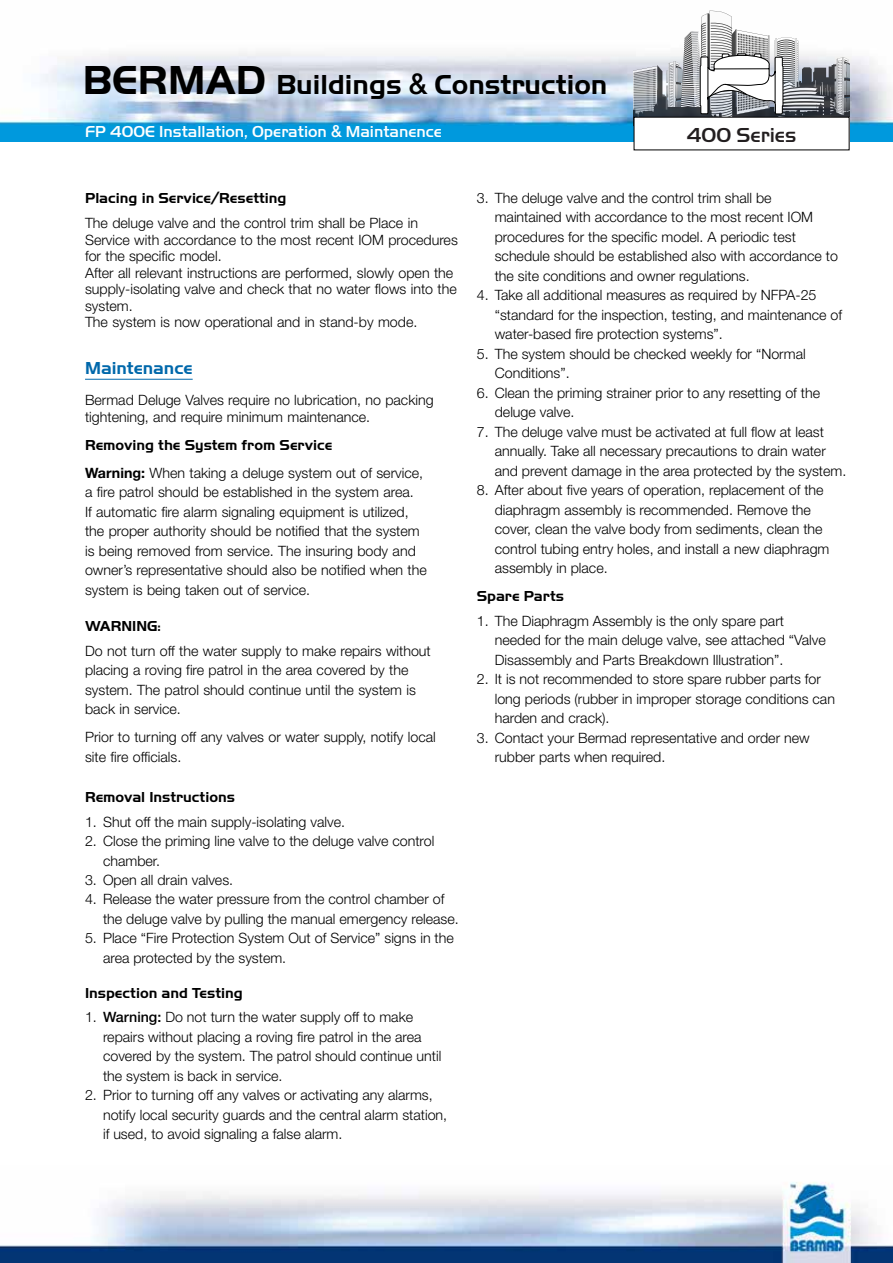
<style>
.page{position:relative;width:893px;height:1263px;background:#fff}
.page>*{position:absolute;margin:0;border:0;box-sizing:border-box;transform-origin:0 0}
.t1{font:700 28.5px "Handel Got D";color:#000}
.t2{font:500 21px "Handel Got D";color:#221e1f}
.t3{font:700 18px "Handel Got D";color:#0068ab}
.t4{font:500 16.5px "Handel Got D";color:#fff}
.t5{font:700 15px "Handel Got D";color:#000}
.t6{font:300 14.25px/19.5px "Helvetica Neue";color:#000}
.s1{font-size:42px}
.s2{font-family:"Helvetica Neue";font-weight:500}
.s3{font-family:"Helvetica Neue"}
.s4{font-weight:700}
.s5{font-weight:500}
</style>
<div class="page">
<img style="left:0;top:10px;width:893px;height:132px">
<div style="left:634px;top:117px;width:215px;height:33px;background:#fff"></div>
<svg style="left:634px;top:11px;width:215px;height:120px"></svg>
<img style="left:0;top:1182px;width:893px;height:81px">
<hr style="left:85px;top:379px;width:108px;height:1px;background:#0068ab">
<h1 class="t1" style="left:83px;top:69px;width:526px"><span class="s1">BERMAD</span> Buildings <span class="s2">&amp;</span> Construction</h1>
<p class="t4" style="left:85px;top:122px;width:358px">FP 400E Installation, Operation <span class="s3">&amp;</span> Maintanence</p>
<h2 class="t2" style="left:687px;top:124px;width:111px">400 Series</h2>
<p class="t5" style="left:85px;top:190px;width:203px">Placing in Service/Resetting</p>
<p class="t6" style="left:85px;top:215px;width:374px;line-height:16.5px">The deluge valve and the control trim shall be Place in Service with accordance to the most recent IOM procedures for the specific model.<br>After all relevant instructions are performed, slowly open the supply-isolating valve and check that no water flows into the system.<br>The system is now operational and in stand-by mode.</p>
<p class="t3" style="left:85px;top:358px;width:109px">Maintenance</p>
<p class="t6" style="left:85px;top:392px;width:350px;line-height:16.5px">Bermad Deluge Valves require no lubrication, no packing tightening, and require minimum maintenance.</p>
<p class="t5" style="left:85px;top:436px;width:249px">Removing the System from Service</p>
<p class="t6" style="left:85px;top:462px;width:343px"><span class="s4">Warning:</span> When taking a deluge system out of service, a fire patrol should be established in the system area.<br>If automatic fire alarm signaling equipment is utilized, the proper authority should be notified that the system is being removed from service. The insuring body and owner’s representative should also be notified when the system is being taken out of service.</p>
<p class="t5" style="left:85px;top:618px;width:77px">WARNING:</p>
<p class="t6" style="left:85px;top:641px;width:347px">Do not turn off the water supply to make repairs without placing a roving fire patrol in the area covered by the system. The patrol should continue until the system is back in service.</p>
<p class="t6" style="left:85px;top:727px;width:352px">Prior to turning off any valves or water supply, notify local site fire officials.</p>
<p class="t5" style="left:85px;top:788px;width:151px">Removal Instructions</p>
<p class="t6" style="left:85px;top:811px;width:262px">1. Shut off the main supply-isolating valve.</p>
<p class="t6" style="left:103px;top:831px;width:333px;text-indent:-18px">2. Close the priming line valve to the deluge valve control chamber.</p>
<p class="t6" style="left:85px;top:870px;width:150px">3. Open all drain valves.</p>
<p class="t6" style="left:103px;top:889px;width:357px;text-indent:-18px">4. Release the water pressure from the control chamber of the deluge valve by pulling the manual emergency release.</p>
<p class="t6" style="left:103px;top:928px;width:352px;text-indent:-18px">5. Place “Fire Protection System Out of Service” signs in the area protected by the system.</p>
<p class="t5" style="left:85px;top:984px;width:159px">Inspection and Testing</p>
<p class="t6" style="left:103px;top:1007px;width:340px;text-indent:-18px">1. <span class="s5">Warning:</span> Do not turn the water supply off to make repairs without placing a roving fire patrol in the area covered by the system. The patrol should continue until the system is back in service.</p>
<p class="t6" style="left:103px;top:1085px;width:346px;text-indent:-18px">2. Prior to turning off any valves or activating any alarms, notify local security guards and the central alarm station, if used, to avoid signaling a false alarm.</p>
<p class="t6" style="left:495px;top:187px;width:345px;text-indent:-18px">3. The deluge valve and the control trim shall be maintained with accordance to the most recent IOM procedures for the specific model. A periodic test schedule should be established also with accordance to the site conditions and owner regulations.</p>
<p class="t6" style="left:495px;top:285px;width:349px;text-indent:-18px">4. Take all additional measures as required by NFPA-25 “standard for the inspection, testing, and maintenance of water-based fire protection systems”.</p>
<p class="t6" style="left:495px;top:343px;width:312px;text-indent:-18px">5. The system should be checked weekly for “Normal<br>Conditions”.</p>
<p class="t6" style="left:495px;top:382px;width:327px;text-indent:-18px">6. Clean the priming strainer prior to any resetting of the deluge valve.</p>
<p class="t6" style="left:495px;top:421px;width:353px;text-indent:-18px">7. The deluge valve must be activated at full flow at least annually. Take all necessary precautions to drain water and prevent damage in the area protected by the system.</p>
<p class="t6" style="left:495px;top:480px;width:336px;text-indent:-18px">8. After about five years of operation, replacement of the diaphragm assembly is recommended. Remove the cover, clean the valve body from sediments, clean the control tubing entry holes, and install a new diaphragm assembly in place.</p>
<p class="t5" style="left:477px;top:587px;width:89px">Spare Parts</p>
<p class="t6" style="left:495px;top:610px;width:333px;text-indent:-18px">1. The Diaphragm Assembly is the only spare part needed for the main deluge valve, see attached “Valve<br>Disassembly and Parts Breakdown Illustration”.</p>
<p class="t6" style="left:495px;top:669px;width:342px;text-indent:-18px">2. It is not recommended to store spare rubber parts for long periods (rubber in improper storage conditions can harden and crack).</p>
<p class="t6" style="left:495px;top:727px;width:316px;text-indent:-18px">3. Contact your Bermad representative and order new rubber parts when required.</p>
</div>
